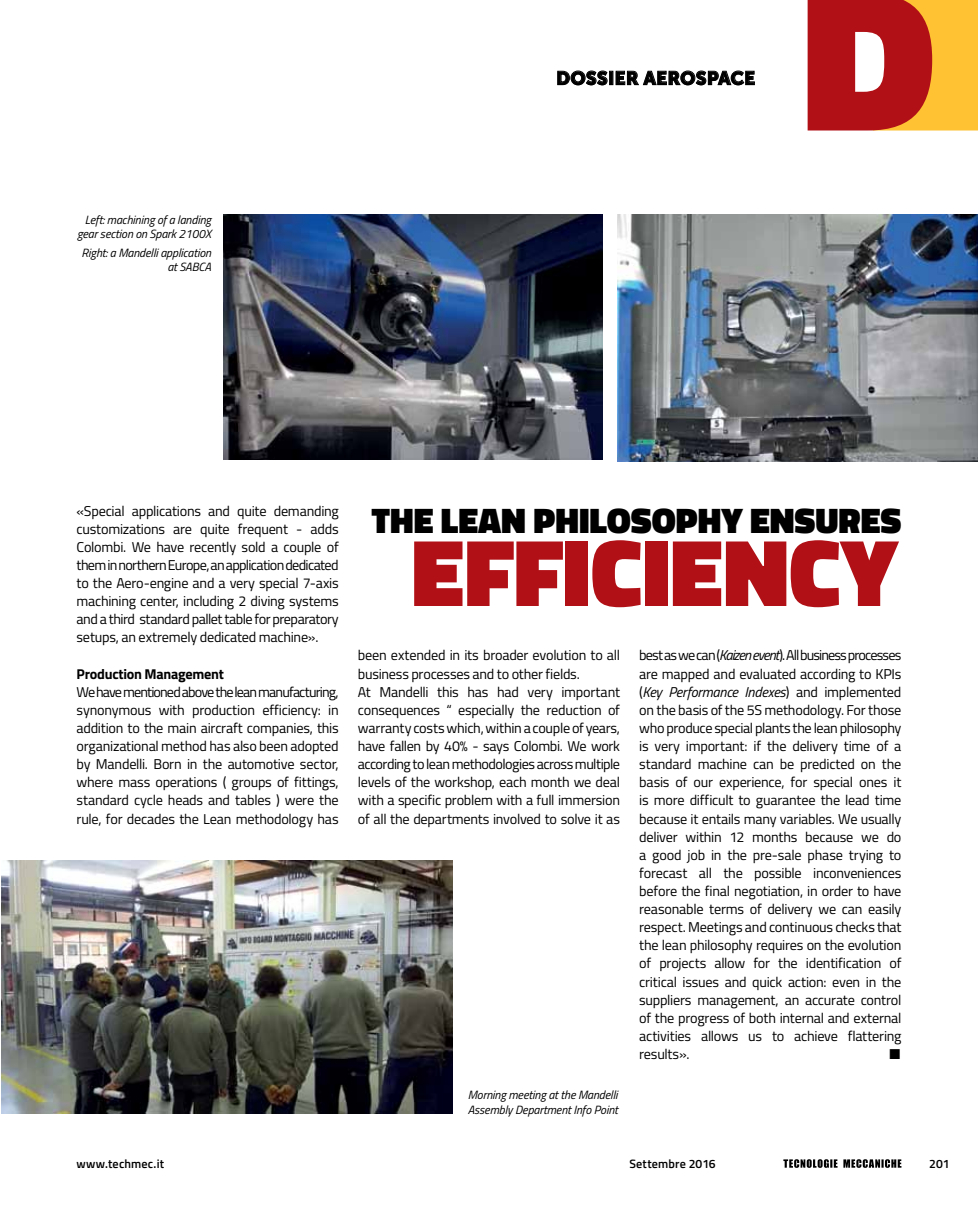
<style>
.page{position:relative;width:978px;height:1212px;background:#fff}
.page>*{position:absolute;margin:0;border:0;box-sizing:border-box;transform-origin:0 0}
.t1{font:900 96.3px "Titillium";color:#b11116}
.t2{font:900 36px "Titillium";color:#000}
.t3{font:18.75px "Museo Sans 900";letter-spacing:.01em;color:#000}
.t4{font:18px "Museo Sans 900";letter-spacing:.05em;color:#000}
.t5{font:14.25px/18.1px "Titillium";letter-spacing:-.02em;color:#000;text-align:justify}
.t6{font:700 14.25px "Titillium";color:#000}
.t7{font:14.25px "Zapf Dingbats Std";color:#000}
.t8{font:600 12.15px "Titillium";letter-spacing:.015em;color:#000}
.t9{font:italic 12px/14.4px "Titillium";letter-spacing:-.01em;color:#000;text-align:right}
.s1{font-style:italic}
</style>
<div class="page">
<svg style="left:783px;top:1159px;width:118px;height:9px"></svg>
<svg style="left:808px;top:0;width:170px;height:130px;background:#ce582f"></svg>
<img style="left:224px;top:215px;width:378px;height:245px">
<img style="left:2px;top:860px;width:450px;height:253px">
<img style="left:617px;top:215px;width:361px;height:246px">
<svg style="left:557px;top:71px;width:51px;height:15px"></svg>
<div style="left:609px;top:71px;width:4px;height:14px;border:1px solid #000"></div>
<svg style="left:616px;top:71px;width:172px;height:15px"></svg>
<p class="t9" style="left:77px;top:212px;width:136px">Left: machining of a landing gear section on Spark 2100X</p>
<p class="t9" style="left:82px;top:245px;width:131px">Right: a Mandelli application at SABCA</p>
<h3 class="t3" style="left:556px;top:67px;width:200px">DOSSIER AEROSPACE</h3>
<p class="t4" style="left:556px;top:69px;width:104px">DOSSIER AERO</p>
<p class="t4" style="left:699px;top:69px;width:90px">NAUTI CO</p>
<p class="t5" style="left:77px;top:501px;width:264px">«Special applications and quite demanding customizations are quite frequent - adds Colombi. We have recently sold a couple of them in northern Europe, an application dedicated to the Aero-engine and a very special 7-axis machining center, including 2 diving systems and a third standard pallet table for preparatory setups, an extremely dedicated machine».</p>
<p class="t6" style="left:77px;top:663px;width:149px">Production Management</p>
<p class="t5" style="left:77px;top:682px;width:264px">We have mentioned above the lean manufacturing, synonymous with production efficiency: in addition to the main aircraft companies, this organizational method has also been adopted by Mandelli. Born in the automotive sector, where mass operations ( groups of fittings, standard cycle heads and tables ) were the rule, for decades the Lean methodology has</p>
<h2 class="t2" style="left:372px;top:494px;width:531px">THE LEAN PHILOSOPHY ENSURES</h2>
<h1 class="t1" style="left:411px;top:502px;width:192px">EFFICIE</h1>
<h1 class="t1" style="left:723px;top:502px;width:176px">NCY</h1>
<p class="t5" style="left:358px;top:646px;width:264px;text-align:left">been extended in its broader evolution to all business processes and to other fields.<br>At Mandelli this has had very important consequences “ especially the reduction of warranty costs which, within a couple of years, have fallen by 40% - says Colombi. We work according to lean methodologies across multiple levels of the workshop, each month we deal with a specific problem with a full immersion of all the departments involved to solve it as</p>
<p class="t5" style="left:639px;top:646px;width:264px">best as we can (<span class="s1">Kaizen event</span>). All business processes are mapped and evaluated according to KPIs (<span class="s1">Key Performance Indexes</span>) and implemented on the basis of the 5S methodology. For those who produce special plants the lean philosophy is very important: if the delivery time of a standard machine can be predicted on the basis of our experience, for special ones it is more difficult to guarantee the lead time because it entails many variables. We usually deliver within 12 months because we do a good job in the pre-sale phase trying to forecast all the possible inconveniences before the final negotiation, in order to have reasonable terms of delivery we can easily respect. Meetings and continuous checks that the lean philosophy requires on the evolution of projects allow for the identification of critical issues and quick action: even in the suppliers management, an accurate control of the progress of both internal and external activities allows us to achieve flattering results».</p>
<p class="t7" style="left:889px;top:1047px;width:12px">■</p>
<p class="t9" style="left:468px;top:1087px;width:152px;text-align:left">Morning meeting at the Mandelli<br>Assembly Department Info Point</p>
<p class="t8" style="left:77px;top:1154px;width:89px">www.techmec.it</p>
<p class="t8" style="left:629px;top:1154px;width:88px">Settembre 2016</p>
<p class="t8" style="left:929px;top:1154px;width:22px">201</p>
</div>
